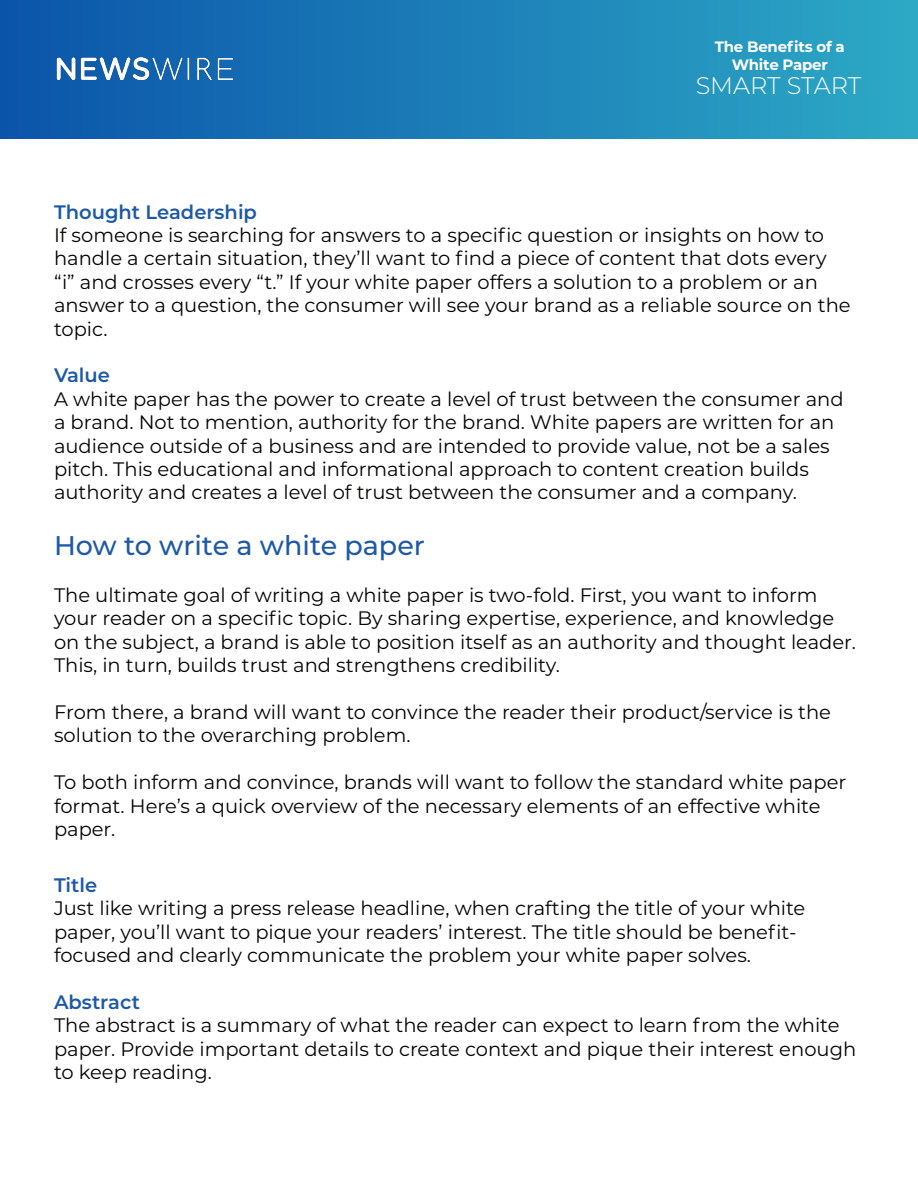
<style>
.page{position:relative;width:918px;height:1188px;background:#fff}
.page>*{position:absolute;margin:0;border:0;box-sizing:border-box;transform-origin:0 0}
.t1{font:500 27px "Montserrat";color:#1d59a6}
.t2{font:300 24px "Montserrat";letter-spacing:-.005em;color:#fff}
.t3{font:19.5px/23.4px "Montserrat";color:#040503}
.t4{font:600 19.5px "Montserrat";color:#1d59a6}
.t5{font:700 15px/18px "Montserrat";letter-spacing:-.015em;color:#fff;text-align:center}
</style>
<div class="page">
<div style="left:0;top:0;width:918px;height:138px;background:linear-gradient(to right,#0b54aa,#2da9c5)"></div>
<img style="left:57px;top:57px;width:176px;height:22px">
<p class="t5" style="left:715px;top:37px;width:132px">The Benefits of a<br>White Paper</p>
<p class="t2" style="left:696px;top:70px;width:167px">SMART START</p>
<p class="t4" style="left:54px;top:198px;width:205px">Thought Leadership</p>
<p class="t3" style="left:54px;top:223px;width:798px">If someone is searching for answers to a specific question or insights on how to handle a certain situation, they’ll want to find a piece of content that dots every “i” and crosses every “t.” If your white paper offers a solution to a problem or an answer to a question, the consumer will see your brand as a reliable source on the topic.</p>
<p class="t4" style="left:54px;top:362px;width:58px">Value</p>
<p class="t3" style="left:54px;top:387px;width:791px">A white paper has the power to create a level of trust between the consumer and a brand. Not to mention, authority for the brand. White papers are written for an audience outside of a business and are intended to provide value, not be a sales pitch. This educational and informational approach to content creation builds authority and creates a level of trust between the consumer and a company.</p>
<p class="t1" style="left:54px;top:527px;width:372px">How to write a white paper</p>
<p class="t3" style="left:54px;top:583px;width:804px">The ultimate goal of writing a white paper is two-fold. First, you want to inform your reader on a specific topic. By sharing expertise, experience, and knowledge on the subject, a brand is able to position itself as an authority and thought leader.<br>This, in turn, builds trust and strengthens credibility.</p>
<p class="t3" style="left:54px;top:700px;width:779px">From there, a brand will want to convince the reader their product/service is the solution to the overarching problem.</p>
<p class="t3" style="left:54px;top:770px;width:794px">To both inform and convince, brands will want to follow the standard white paper format. Here’s a quick overview of the necessary elements of an effective white paper.</p>
<p class="t4" style="left:54px;top:871px;width:45px">Title</p>
<p class="t3" style="left:54px;top:896px;width:753px">Just like writing a press release headline, when crafting the title of your white paper, you’ll want to pique your readers’ interest. The title should be benefit&shy;focused and clearly communicate the problem your white paper solves.</p>
<p class="t4" style="left:54px;top:988px;width:87px">Abstract</p>
<p class="t3" style="left:54px;top:1013px;width:804px">The abstract is a summary of what the reader can expect to learn from the white paper. Provide important details to create context and pique their interest enough to keep reading.</p>
</div>
